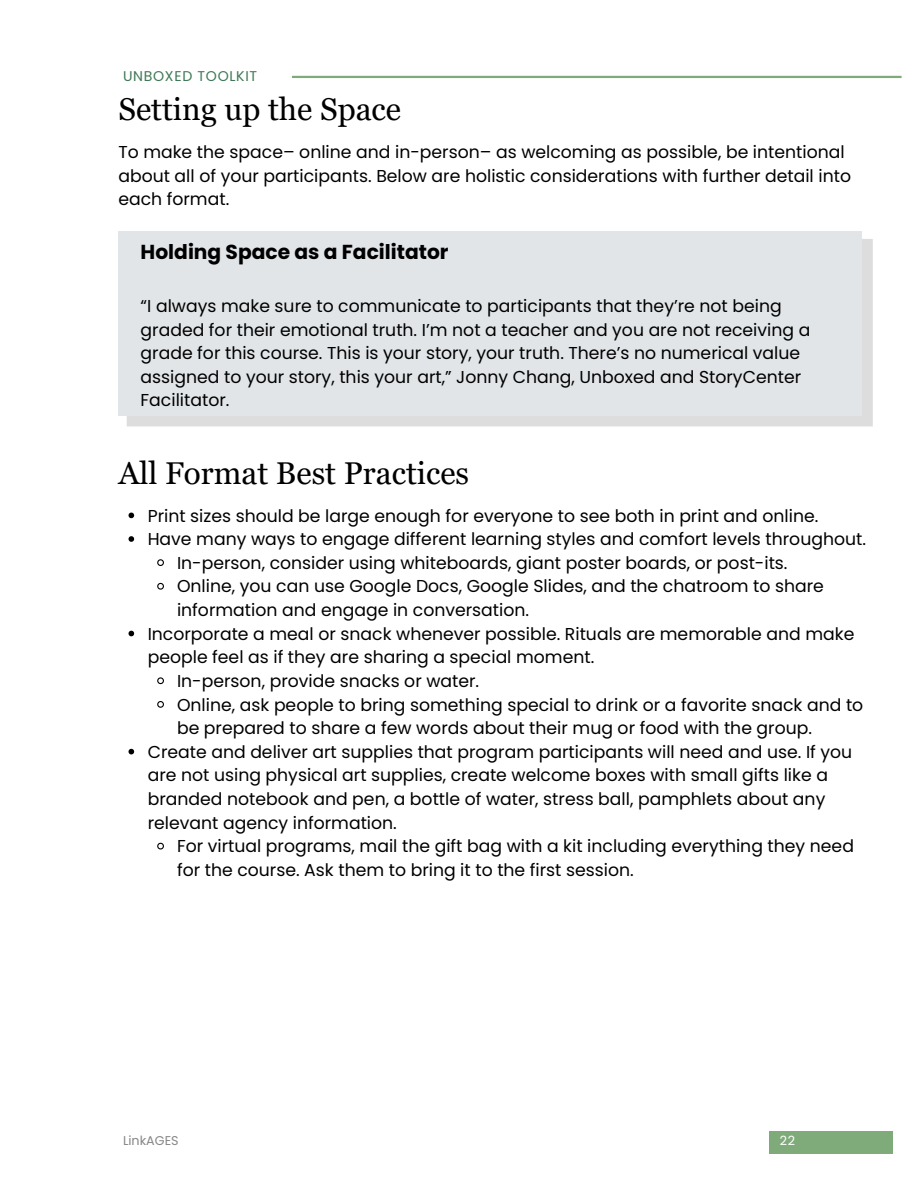
<style>
.page{position:relative;width:918px;height:1188px;background:#fff}
.page>*{position:absolute;margin:0;border:0;box-sizing:border-box;transform-origin:0 0}
.t1{font:31.5px "Georgia Pro";color:#000}
.t2{font:700 20.25px "Poppins";color:#000}
.t3{font:17.25px/23.7px "Poppins";color:#000}
.t4{font:14.1px "Poppins";letter-spacing:.05em;color:#3f7856}
.t5{font:12.75px "Poppins";color:#868686}
.t6{font:12.75px "Poppins";color:#fff}
</style>
<div class="page">
<hr style="left:292px;top:76px;width:610px;height:2px;background:#7fab7b">
<div style="left:769px;top:1131px;width:124px;height:22px;background:#7fab7b"></div>
<svg style="left:127px;top:239px;width:746px;height:187px;background:#ddddde"></svg>
<div style="left:118px;top:231px;width:743px;height:184px;background:#e1e5e8"></div>
<svg style="left:129px;top:513px;width:5px;height:5px"></svg>
<svg style="left:129px;top:536px;width:5px;height:6px"></svg>
<svg style="left:157px;top:559px;width:7px;height:7px"></svg>
<svg style="left:157px;top:582px;width:7px;height:8px"></svg>
<svg style="left:129px;top:631px;width:5px;height:5px"></svg>
<svg style="left:157px;top:677px;width:7px;height:8px"></svg>
<svg style="left:157px;top:701px;width:7px;height:7px"></svg>
<svg style="left:129px;top:749px;width:5px;height:5px"></svg>
<svg style="left:157px;top:842px;width:7px;height:8px"></svg>
<h1 class="t4" style="left:123px;top:66px;width:136px">UNBOXED TOOLKIT</h1>
<h3 class="t1" style="left:118px;top:91px;width:284px">Setting up the Space</h3>
<h1 class="t3" style="left:118px;top:140px;width:734px">To make the space– online and in-person– as welcoming as possible, be intentional about all of your participants. Below are holistic considerations with further detail into each format.</h1>
<h3 class="t2" style="left:141px;top:238px;width:309px">Holding Space as a Facilitator</h3>
<h2 class="t3" style="left:141px;top:294px;width:671px">“I always make sure to communicate to participants that they’re not being graded for their emotional truth. I’m not a teacher and you are not receiving a grade for this course. This is your story, your truth. There’s no numerical value assigned to your story, this your art,” Jonny Chang, Unboxed and StoryCenter Facilitator.</h2>
<p class="t1" style="left:118px;top:455px;width:352px">All Format Best Practices</p>
<p class="t3" style="left:148px;top:504px;width:672px">Print sizes should be large enough for everyone to see both in print and online.</p>
<p class="t3" style="left:148px;top:527px;width:720px">Have many ways to engage different learning styles and comfort levels throughout.</p>
<p class="t3" style="left:177px;top:551px;width:612px">In-person, consider using whiteboards, giant poster boards, or post-its.</p>
<p class="t3" style="left:177px;top:575px;width:648px">Online, you can use Google Docs, Google Slides, and the chatroom to share information and engage in conversation.</p>
<p class="t3" style="left:148px;top:622px;width:708px">Incorporate a meal or snack whenever possible. Rituals are memorable and make people feel as if they are sharing a special moment.</p>
<p class="t3" style="left:177px;top:669px;width:304px">In-person, provide snacks or water.</p>
<p class="t3" style="left:177px;top:693px;width:688px">Online, ask people to bring something special to drink or a favorite snack and to be prepared to share a few words about their mug or food with the group.</p>
<p class="t3" style="left:148px;top:740px;width:706px">Create and deliver art supplies that program participants will need and use. If you are not using physical art supplies, create welcome boxes with small gifts like a branded notebook and pen, a bottle of water, stress ball, pamphlets about any relevant agency information.</p>
<p class="t3" style="left:177px;top:834px;width:678px">For virtual programs, mail the gift bag with a kit including everything they need for the course. Ask them to bring it to the first session.</p>
<p class="t5" style="left:123px;top:1132px;width:57px">LinkAGES</p>
<h4 class="t6" style="left:780px;top:1132px;width:17px">22</h4>
</div>
